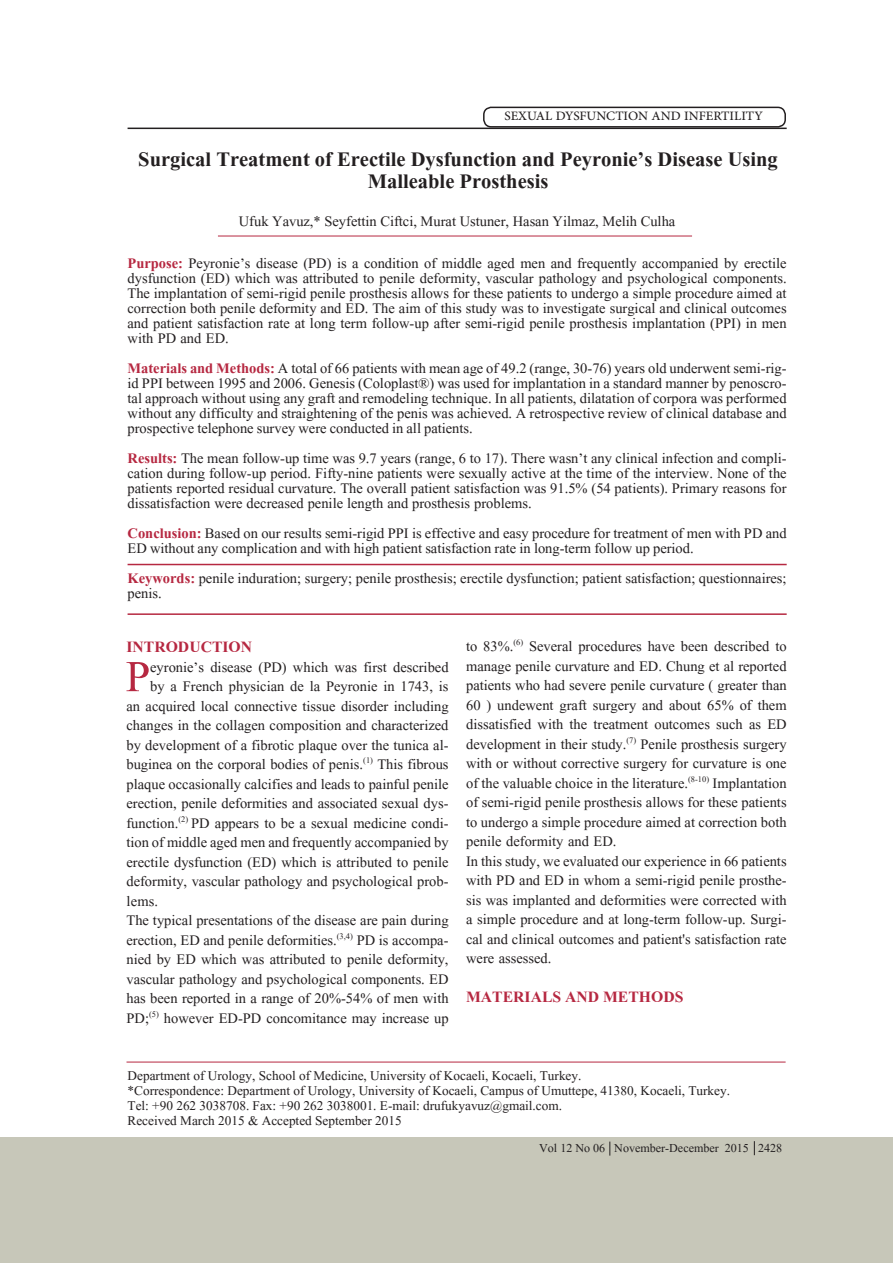
<style>
.page{position:relative;width:893px;height:1263px;background:#fff}
.page>*{position:absolute;margin:0;border:0;box-sizing:border-box;transform-origin:0 0}
.t1{font:54.6px "Aparajita";color:#b62841}
.t2{font:700 25.5px/22.5px "Aparajita";color:#231f20;text-align:center}
.t3{font:700 19.5px "Aparajita";color:#b62841}
.t4{font:18px/19.5px "Aparajita";color:#231f20;text-align:justify}
.t5{font:18px "Adobe Arabic";color:#231f20}
.t6{font:16.5px "Aparajita";color:#231f20}
.t7{font:15px "Aparajita";color:#231f20}
.s1{font-weight:700;color:#b62841}
</style>
<div class="page">
<div style="left:0;top:1137px;width:893px;height:126px;background:#c7c7b9"></div>
<hr style="left:128px;top:128px;width:659px;height:1px;background:#231f20">
<div style="left:483px;top:107px;width:303px;height:21px;border:2px solid #231f20;border-radius:8px"></div>
<hr style="left:218px;top:236px;width:474px;height:1px;background:#b62841">
<hr style="left:128px;top:564px;width:659px;height:1px;background:#b62841">
<hr style="left:128px;top:613px;width:659px;height:2px;background:#b62841">
<hr style="left:126px;top:1062px;width:660px;height:1px;background:#b62841">
<svg style="left:609px;top:1141px;width:1px;height:14px"></svg>
<svg style="left:754px;top:1141px;width:1px;height:14px"></svg>
<p class="t5" style="left:504px;top:103px;width:260px">SEXUAL DYSFUNCTION AND INFERTILITY</p>
<p class="t2" style="left:138px;top:150px;width:641px">Surgical Treatment of Erectile Dysfunction and Peyronie’s Disease Using<br>Malleable Prosthesis</p>
<p class="t4" style="left:239px;top:214px;width:438px">Ufuk Yavuz,* Seyfettin Ciftci, Murat Ustuner, Hasan Yilmaz, Melih Culha</p>
<p class="t4" style="left:128px;top:258px;width:661px;line-height:15px"><span class="s1">Purpose:</span> Peyronie’s disease (PD) is a condition of middle aged men and frequently accompanied by erectile dysfunction (ED) which was attributed to penile deformity, vascular pathology and psychological components.<br>The implantation of semi-rigid penile prosthesis allows for these patients to undergo a simple procedure aimed at correction both penile deformity and ED. The aim of this study was to investigate surgical and clinical outcomes and patient satisfaction rate at long term follow-up after semi-rigid penile prosthesis implantation (PPI) in men with PD and ED.</p>
<p class="t4" style="left:128px;top:363px;width:661px;line-height:15px"><span class="s1">Materials and Methods:</span> A total of 66 patients with mean age of 49.2 (range, 30-76) years old underwent semi-rig&shy;id PPI between 1995 and 2006. Genesis (Coloplast®) was used for implantation in a standard manner by penoscro&shy;tal approach without using any graft and remodeling technique. In all patients, dilatation of corpora was performed without any difficulty and straightening of the penis was achieved. A retrospective review of clinical database and prospective telephone survey were conducted in all patients.</p>
<p class="t4" style="left:128px;top:453px;width:661px;line-height:15px"><span class="s1">Results:</span> The mean follow-up time was 9.7 years (range, 6 to 17). There wasn’t any clinical infection and compli&shy;cation during follow-up period. Fifty-nine patients were sexually active at the time of the interview. None of the patients reported residual curvature. The overall patient satisfaction was 91.5% (54 patients). Primary reasons for dissatisfaction were decreased penile length and prosthesis problems.</p>
<p class="t4" style="left:128px;top:528px;width:661px;line-height:15px"><span class="s1">Conclusion:</span> Based on our results semi-rigid PPI is effective and easy procedure for treatment of men with PD and<br>ED without any complication and with high patient satisfaction rate in long-term follow up period.</p>
<p class="t4" style="left:128px;top:573px;width:661px;line-height:15px"><span class="s1">Keywords:</span> penile induration; surgery; penile prosthesis; erectile dysfunction; patient satisfaction; questionnaires; penis.</p>
<p class="t3" style="left:126px;top:638px;width:127px">INTRODUCTION</p>
<p class="t1" style="left:126px;top:650px;width:26px">P</p>
<p class="t4" style="left:150px;top:659px;width:300px">eyronie’s disease (PD) which was first described</p>
<p class="t4" style="left:150px;top:678px;width:300px">by a French physician de la Peyronie in 1743, is</p>
<p class="t4" style="left:126px;top:698px;width:324px">an acquired local connective tissue disorder including</p>
<p class="t4" style="left:126px;top:717px;width:324px">changes in the collagen composition and characterized</p>
<p class="t4" style="left:126px;top:737px;width:324px">by development of a fibrotic plaque over the tunica al-</p>
<p class="t4" style="left:126px;top:756px;width:324px">buginea on the corporal bodies of penis.<sup>(1)</sup> This fibrous</p>
<p class="t4" style="left:126px;top:776px;width:324px">plaque occasionally calcifies and leads to painful penile</p>
<p class="t4" style="left:126px;top:795px;width:324px">erection, penile deformities and associated sexual dys-</p>
<p class="t4" style="left:126px;top:815px;width:324px">function.<sup>(2)</sup> PD appears to be a sexual medicine condi-</p>
<p class="t4" style="left:126px;top:834px;width:324px">tion of middle aged men and frequently accompanied by</p>
<p class="t4" style="left:126px;top:854px;width:324px">erectile dysfunction (ED) which is attributed to penile</p>
<p class="t4" style="left:126px;top:873px;width:324px">deformity, vascular pathology and psychological prob-</p>
<p class="t4" style="left:126px;top:893px;width:33px">lems.</p>
<p class="t4" style="left:126px;top:912px;width:324px">The typical presentations of the disease are pain during erection, ED and penile deformities.<sup>(3,4)</sup> PD is accompa&shy;nied by ED which was attributed to penile deformity, vascular pathology and psychological components. ED has been reported in a range of 20%-54% of men with PD;<sup>(5)</sup> however ED-PD concomitance may increase up</p>
<p class="t4" style="left:466px;top:638px;width:322px">to 83%.<sup>(6)</sup> Several procedures have been described to manage penile curvature and ED. Chung et al reported patients who had severe penile curvature ( greater than 60 ) undewent graft surgery and about 65% of them dissatisfied with the treatment outcomes such as ED development in their study.<sup>(7)</sup> Penile prosthesis surgery with or without corrective surgery for curvature is one of the valuable choice in the literature.<sup>(8-10)</sup> Implantation of semi-rigid penile prosthesis allows for these patients to undergo a simple procedure aimed at correction both penile deformity and ED.</p>
<p class="t4" style="left:466px;top:853px;width:322px">In this study, we evaluated our experience in 66 patients with PD and ED in whom a semi-rigid penile prosthe&shy;sis was implanted and deformities were corrected with a simple procedure and at long-term follow-up. Surgi&shy;cal and clinical outcomes and patient's satisfaction rate were assessed.</p>
<p class="t3" style="left:466px;top:988px;width:219px">MATERIALS AND METHODS</p>
<p class="t6" style="left:128px;top:1067px;width:455px">Department of Urology, School of Medicine, University of Kocaeli, Kocaeli, Turkey.</p>
<p class="t6" style="left:128px;top:1082px;width:604px">*Correspondence: Department of Urology, University of Kocaeli, Campus of Umuttepe, 41380, Kocaeli, Turkey.</p>
<p class="t6" style="left:128px;top:1097px;width:436px">Tel: +90 262 3038708. Fax: +90 262 3038001. E-mail: drufukyavuz@gmail.com.</p>
<p class="t6" style="left:128px;top:1112px;width:276px">Received March 2015 &amp; Accepted September 2015</p>
<p class="t7" style="left:539px;top:1141px;width:244px">Vol 12 No 06 November-December 2015 2428</p>
</div>
